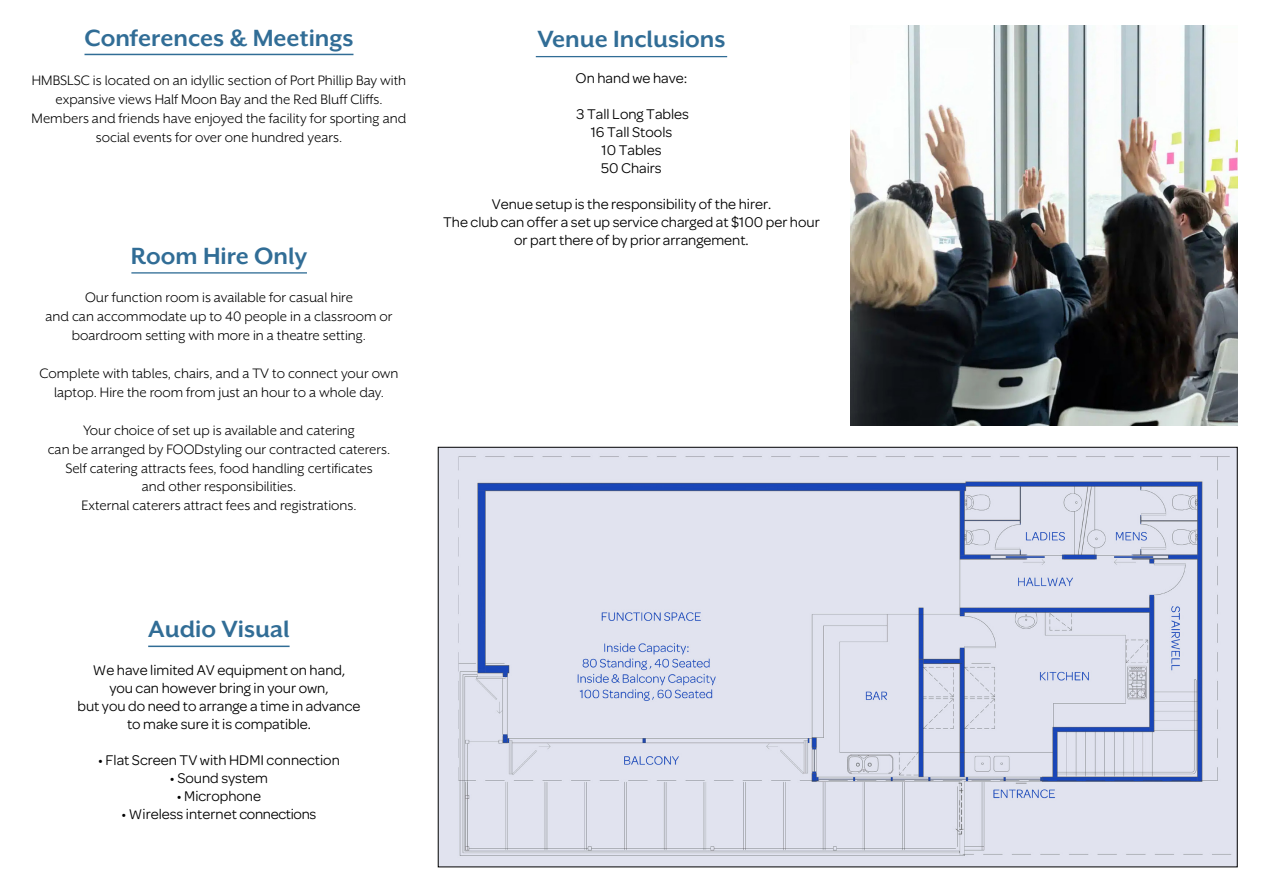
<style>
.page{position:relative;width:1263px;height:893px;background:#fff}
.page>*{position:absolute;margin:0;border:0;box-sizing:border-box;transform-origin:0 0}
.t1{font:700 27px "Mr Eaves XL San OT";color:#316d96}
.Paragraph{font:15.75px/18.9px "Mr Eaves XL San OT";color:#000;text-align:center}
.Paragraph-2{font:15px/18px "Omnes";color:#000;text-align:center}
</style>
<div class="page">
<hr style="left:85px;top:54px;width:268px;height:1px;background:#316d96">
<hr style="left:536px;top:56px;width:191px;height:1px;background:#316d96">
<hr style="left:148px;top:646px;width:142px;height:1px;background:#316d96">
<hr style="left:131px;top:272px;width:176px;height:2px;background:#316d96">
<img style="left:440px;top:449px;width:795px;height:416px">
<img style="left:850px;top:26px;width:387px;height:400px">
<p class="t1" style="left:84px;top:23px;width:271px">Conferences &amp; Meetings</p>
<p class="Paragraph" style="left:32px;top:71px;width:376px">HMBSLSC is located on an idyllic section of Port Phillip Bay with expansive views Half Moon Bay and the Red Bluff Cliffs.</p>
<p class="Paragraph" style="left:32px;top:108px;width:376px">Members and friends have enjoyed the facility for sporting and social events for over one hundred years.</p>
<p class="t1" style="left:131px;top:241px;width:178px">Room Hire Only</p>
<p class="Paragraph" style="left:45px;top:288px;width:349px">Our function room is available for casual hire<br>and can accommodate up to 40 people in a classroom or boardroom setting with more in a theatre setting.</p>
<p class="Paragraph" style="left:39px;top:364px;width:361px">Complete with tables, chairs, and a TV to connect your own laptop. Hire the room from just an hour to a whole day.</p>
<p class="Paragraph" style="left:48px;top:420px;width:344px">Your choice of set up is available and catering<br>can be arranged by FOODstyling our contracted caterers.</p>
<p class="Paragraph" style="left:65px;top:458px;width:309px">Self catering attracts fees, food handling certificates and other responsibilities.<br>External caterers attract fees and registrations.</p>
<p class="t1" style="left:537px;top:24px;width:190px">Venue Inclusions</p>
<p class="Paragraph-2" style="left:575px;top:69px;width:113px">On hand we have:</p>
<p class="Paragraph-2" style="left:576px;top:105px;width:114px">3 Tall Long Tables</p>
<p class="Paragraph-2" style="left:591px;top:123px;width:83px">16 Tall Stools</p>
<p class="Paragraph-2" style="left:601px;top:141px;width:61px">10 Tables</p>
<p class="Paragraph-2" style="left:601px;top:159px;width:62px">50 Chairs</p>
<p class="Paragraph-2" style="left:492px;top:195px;width:281px">Venue setup is the responsibility of the hirer.</p>
<p class="Paragraph-2" style="left:443px;top:213px;width:378px">The club can offer a set up service charged at $100 per hour</p>
<p class="Paragraph-2" style="left:514px;top:231px;width:236px">or part there of by prior arrangement.</p>
<p class="t1" style="left:148px;top:614px;width:143px">Audio Visual</p>
<p class="Paragraph-2" style="left:78px;top:661px;width:284px">We have limited AV equipment on hand,<br>you can however bring in your own,<br>but you do need to arrange a time in advance to make sure it is compatible.</p>
<p class="Paragraph-2" style="left:98px;top:751px;width:243px">• Flat Screen TV with HDMI connection</p>
<p class="Paragraph-2" style="left:170px;top:769px;width:100px">• Sound system</p>
<p class="Paragraph-2" style="left:177px;top:787px;width:86px">• Microphone</p>
<p class="Paragraph-2" style="left:122px;top:805px;width:196px">• Wireless internet connections</p>
</div>
